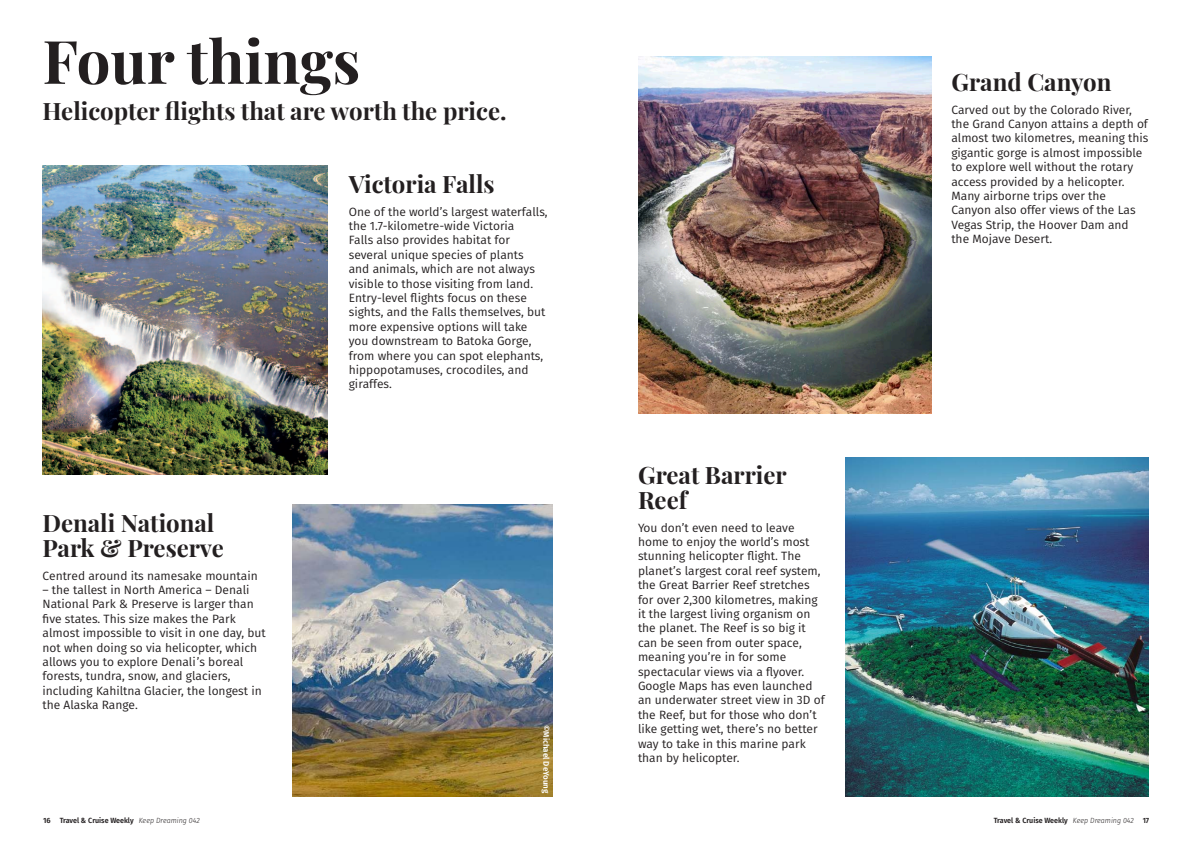
<style>
.page{position:relative;width:1191px;height:842px;background:#fff}
.page>*{position:absolute;margin:0;border:0;box-sizing:border-box;transform-origin:0 0}
.TCW_title{font:700 60px "Playfair Display";color:#231f20}
.TCW_mini_head{font:700 24px/25px "Playfair Display";color:#231f20}
.TCW_body{font:12px/14.4px "Fira Sans";color:#231f20}
.TCW_caption{font:600 8px "Fira Sans";color:#fff}
.t1{font:600 7.5px "Fira Sans";color:#231f20}
.t2{font:600 7.5px "Fira Sans";color:#231f20;scale:.95 1}
.s1{font-weight:300;font-style:italic}
</style>
<div class="page">
<img style="left:43px;top:166px;width:284px;height:308px">
<img style="left:292px;top:505px;width:261px;height:292px">
<img style="left:638px;top:57px;width:293px;height:356px">
<img style="left:846px;top:458px;width:302px;height:339px">
<p class="TCW_title" style="left:43px;top:14px;width:319px">Four things</p>
<p class="TCW_mini_head" style="left:43px;top:97px;width:465px">Helicopter flights that are worth the price.</p>
<p class="TCW_mini_head" style="left:43px;top:508px;width:183px">Denali National<br>Park &amp; Preserve</p>
<p class="TCW_body" style="left:43px;top:568px;width:217px">Centred around its namesake mountain</p>
<p class="TCW_body" style="left:43px;top:582px;width:225px">– the tallest in North America – Denali National Park &amp; Preserve is larger than five states. This size makes the Park almost impossible to visit in one day, but not when doing so via helicopter, which allows you to explore Denali’s boreal forests, tundra, snow, and glaciers, including Kahiltna Glacier, the longest in the Alaska Range.</p>
<p class="TCW_mini_head" style="left:349px;top:169px;width:147px">Victoria Falls</p>
<p class="TCW_body" style="left:349px;top:204px;width:200px">One of the world’s largest waterfalls, the 1.7-kilometre-wide Victoria<br>Falls also provides habitat for several unique species of plants<br>and animals, which are not always visible to those visiting from land.<br>Entry-level flights focus on these sights, and the Falls themselves, but more expensive options will take you downstream to Batoka Gorge, from where you can spot elephants, hippopotamuses, crocodiles, and giraffes.</p>
<p class="TCW_caption" style="left:553px;top:725px;width:70px;rotate:90deg">©Michael DeYoung</p>
<p class="TCW_mini_head" style="left:638px;top:460px;width:150px">Great Barrier<br>Reef</p>
<p class="TCW_body" style="left:638px;top:520px;width:188px">You don’t even need to leave home to enjoy the world’s most stunning helicopter flight. The planet’s largest coral reef system, the Great Barrier Reef stretches for over 2,300 kilometres, making it the largest living organism on the planet. The Reef is so big it can be seen from outer space, meaning you’re in for some spectacular views via a flyover.<br>Google Maps has even launched an underwater street view in 3D of the Reef, but for those who don’t like getting wet, there’s no better way to take in this marine park than by helicopter.</p>
<p class="TCW_mini_head" style="left:951px;top:67px;width:162px">Grand Canyon</p>
<p class="TCW_body" style="left:951px;top:102px;width:198px">Carved out by the Colorado River, the Grand Canyon attains a depth of almost two kilometres, meaning this gigantic gorge is almost impossible to explore well without the rotary access provided by a helicopter.<br>Many airborne trips over the<br>Canyon also offer views of the Las<br>Vegas Strip, the Hoover Dam and the Mojave Desert.</p>
<p class="t1" style="left:43px;top:814px;width:158px">16 Travel &amp; Cruise Weekly <span class="s1">Keep Dreaming 042</span></p>
<p class="t2" style="left:994px;top:814px;width:165px">Travel &amp; Cruise Weekly <span class="s1">Keep Dreaming 042</span> 17</p>
</div>
